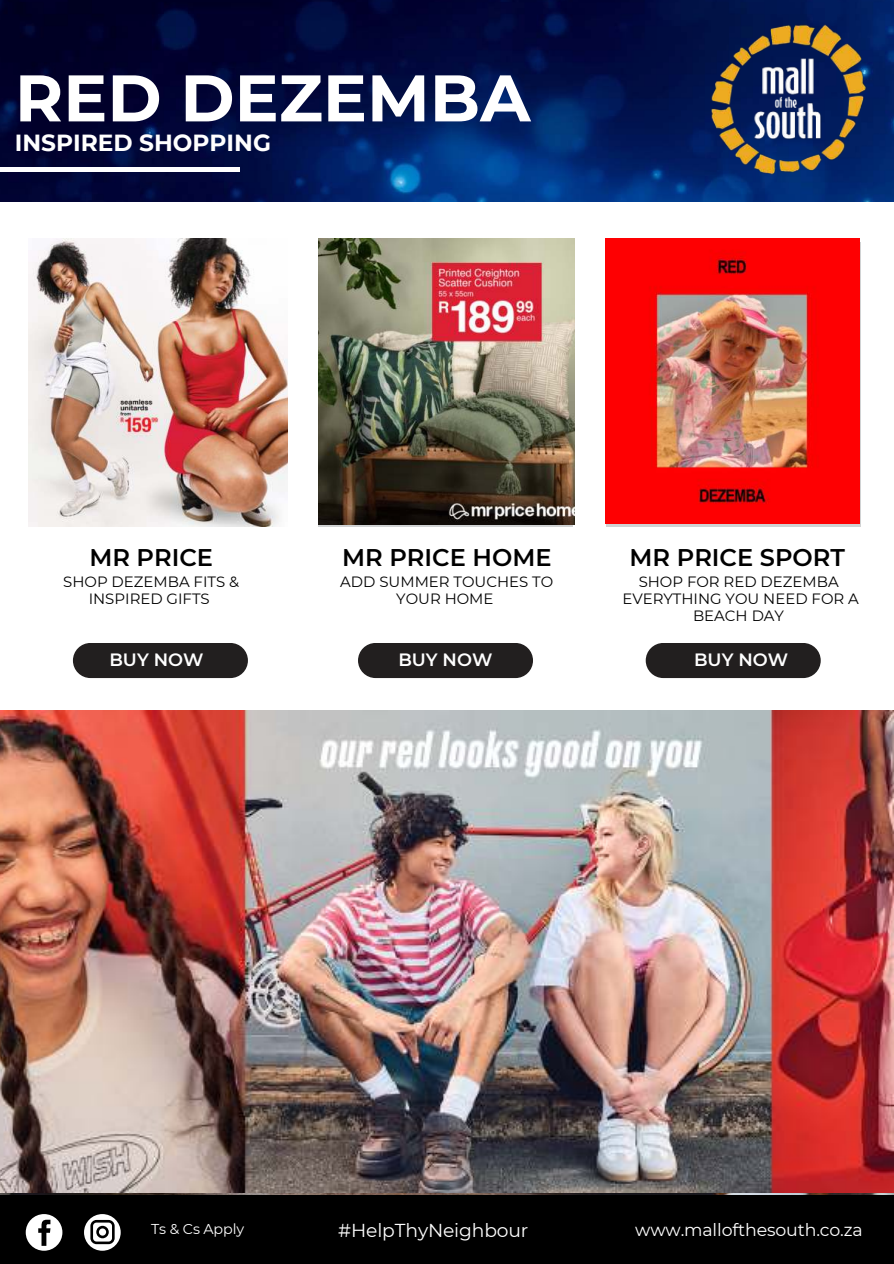
<style>
.page{position:relative;width:894px;height:1264px;background:#fff}
.page>*{position:absolute;margin:0;border:0;box-sizing:border-box;transform-origin:0 0}
.t1{font:700 65.7px "Montserrat";color:#fff}
.t2{font:600 24.15px "Montserrat";color:#000}
.t3{font:700 23.25px "Montserrat";color:#fff}
.t4{font:18.75px "Montserrat";letter-spacing:-.005em;color:#fff}
.t5{font:600 17.85px "Montserrat";color:#fff}
.t6{font:17.4px "Montserrat";letter-spacing:-.01em;color:#fff}
.t7{font:14.85px/16.8px "Montserrat";color:#000;text-align:center}
.t8{font:14.25px "Montserrat";letter-spacing:-.01em;color:#fff}
</style>
<div class="page">
<img style="left:0;top:0;width:893px;height:201px">
<hr style="left:0;top:167px;width:239px;height:4px;background:#fff">
<div style="left:73px;top:643px;width:175px;height:35px;background:#221f1f;border-radius:18px"></div>
<div style="left:358px;top:643px;width:175px;height:35px;background:#221f1f;border-radius:18px"></div>
<div style="left:645px;top:643px;width:175px;height:35px;background:#221f1f;border-radius:18px"></div>
<div style="left:0;top:1195px;width:893px;height:68px;background:#000"></div>
<svg style="left:26px;top:1214px;width:36px;height:36px"></svg>
<svg style="left:84px;top:1214px;width:37px;height:36px"></svg>
<img style="left:704px;top:18px;width:168px;height:164px">
<img style="left:29px;top:239px;width:259px;height:287px">
<img style="left:318px;top:239px;width:256px;height:285px">
<img style="left:605px;top:239px;width:254px;height:285px">
<img style="left:0;top:710px;width:893px;height:482px">
<h1 class="t1" style="left:15px;top:51px;width:517px">RED DEZEMBA</h1>
<h3 class="t3" style="left:15px;top:126px;width:257px">INSPIRED SHOPPING</h3>
<h2 class="t2" style="left:89px;top:540px;width:125px">MR PRICE</h2>
<p class="t7" style="left:63px;top:573px;width:177px">SHOP DEZEMBA FITS &amp;<br>INSPIRED GIFTS</p>
<h2 class="t2" style="left:342px;top:540px;width:211px">MR PRICE HOME</h2>
<p class="t7" style="left:340px;top:573px;width:214px">ADD SUMMER TOUCHES TO<br>YOUR HOME</p>
<h2 class="t2" style="left:629px;top:540px;width:217px">MR PRICE SPORT</h2>
<p class="t7" style="left:622px;top:573px;width:238px">SHOP FOR RED DEZEMBA<br>EVERYTHING YOU NEED FOR A<br>BEACH DAY</p>
<p class="t5" style="left:109px;top:647px;width:95px">BUY NOW</p>
<p class="t5" style="left:398px;top:647px;width:95px">BUY NOW</p>
<p class="t5" style="left:694px;top:647px;width:95px">BUY NOW</p>
<p class="t8" style="left:151px;top:1219px;width:94px">Ts &amp; Cs Apply</p>
<p class="t4" style="left:338px;top:1217px;width:192px">#HelpThyNeighbour</p>
<p class="t6" style="left:635px;top:1218px;width:229px">www.mallofthesouth.co.za</p>
</div>
